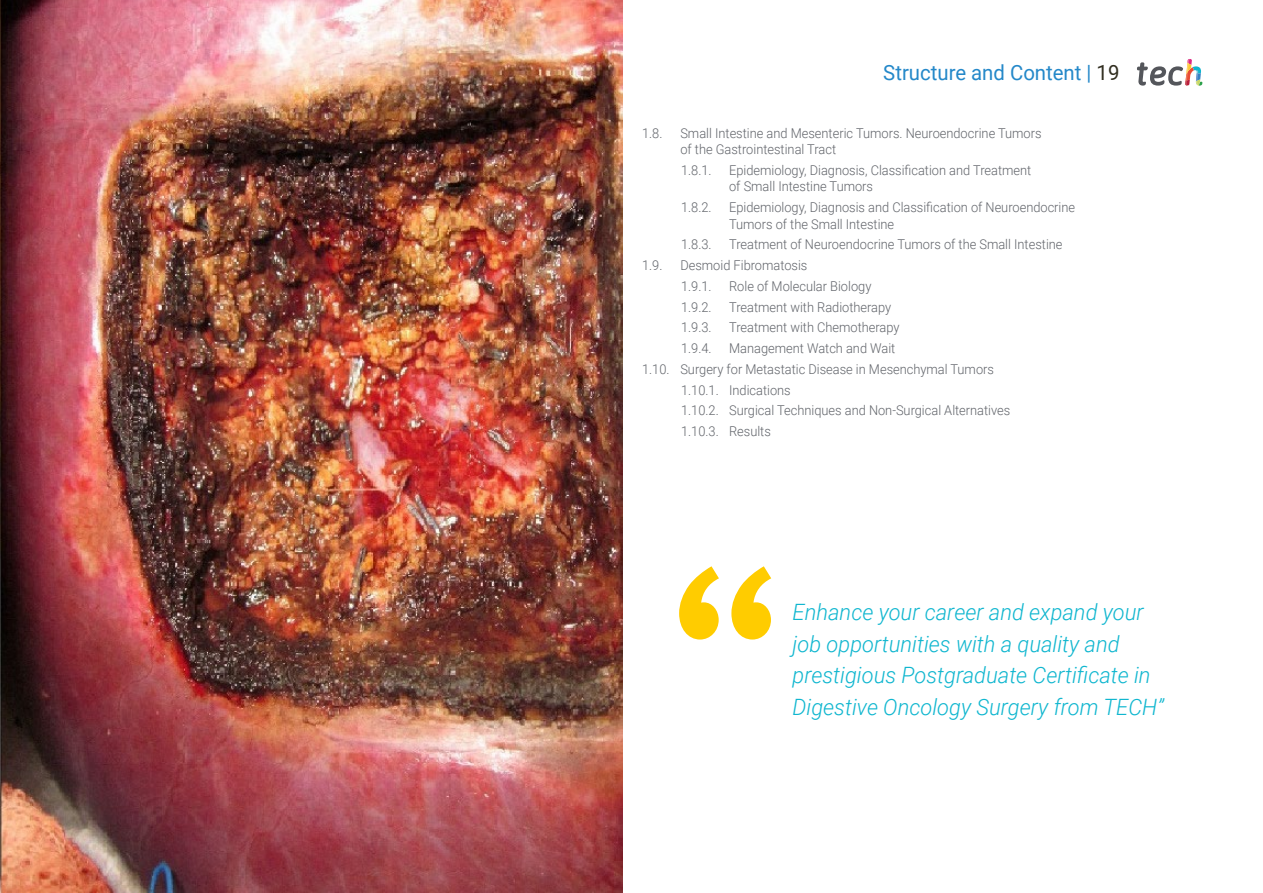
<style>
.page{position:relative;width:1263px;height:893px;background:#fff}
.page>*{position:absolute;margin:0;border:0;box-sizing:border-box;transform-origin:0 0}
.t1{font:italic 300 22.5px/31.5px "Roboto";color:#0fb6cf}
.t2{font:21px "Roboto";color:#2488c9}
.t3{font:300 13.5px/16.5px "Roboto";color:#61646a;scale:.95 1}
.s1{color:#312e20}
</style>
<div class="page">
<img style="left:0;top:0;width:623px;height:893px">
<svg style="left:1137px;top:59px;width:65px;height:27px"></svg>
<svg style="left:679px;top:566px;width:92px;height:73px"></svg>
<h2 class="t2" style="left:883px;top:57px;width:238px">Structure and Content | <span class="s1">19</span></h2>
<p class="t3" style="left:642px;top:124px;width:23px">1.8.</p>
<p class="t3" style="left:680px;top:124px;width:382px">Small Intestine and Mesenteric Tumors. Neuroendocrine Tumors of the Gastrointestinal Tract</p>
<p class="t3" style="left:681px;top:161px;width:34px">1.8.1.</p>
<p class="t3" style="left:729px;top:161px;width:320px">Epidemiology, Diagnosis, Classification and Treatment of Small Intestine Tumors</p>
<p class="t3" style="left:681px;top:199px;width:34px">1.8.2.</p>
<p class="t3" style="left:729px;top:199px;width:366px">Epidemiology, Diagnosis and Classification of Neuroendocrine<br>Tumors of the Small Intestine</p>
<p class="t3" style="left:681px;top:236px;width:34px">1.8.3.</p>
<p class="t3" style="left:729px;top:236px;width:352px">Treatment of Neuroendocrine Tumors of the Small Intestine</p>
<p class="t3" style="left:642px;top:257px;width:23px">1.9.</p>
<p class="t3" style="left:680px;top:255px;width:135px;line-height:20.7px">Desmoid Fibromatosis<br>1.9.1.</p>
<p class="t3" style="left:729px;top:277px;width:151px">Role of Molecular Biology</p>
<p class="t3" style="left:681px;top:298px;width:34px">1.9.2.</p>
<p class="t3" style="left:729px;top:298px;width:172px">Treatment with Radiotherapy</p>
<p class="t3" style="left:681px;top:319px;width:34px">1.9.3.</p>
<p class="t3" style="left:729px;top:319px;width:181px">Treatment with Chemotherapy</p>
<p class="t3" style="left:681px;top:340px;width:34px">1.9.4.</p>
<p class="t3" style="left:729px;top:340px;width:177px">Management Watch and Wait</p>
<p class="t3" style="left:642px;top:360px;width:372px">1.10. Surgery for Metastatic Disease in Mesenchymal Tumors</p>
<p class="t3" style="left:681px;top:381px;width:117px">1.10.1. Indications</p>
<p class="t3" style="left:681px;top:402px;width:348px">1.10.2. Surgical Techniques and Non-Surgical Alternatives</p>
<p class="t3" style="left:681px;top:423px;width:96px">1.10.3. Results</p>
<h1 class="t1" style="left:792px;top:596px;width:373px">Enhance your career and expand your job opportunities with a quality and prestigious Postgraduate Certificate in Digestive Oncology Surgery from TECH”</h1>
</div>
